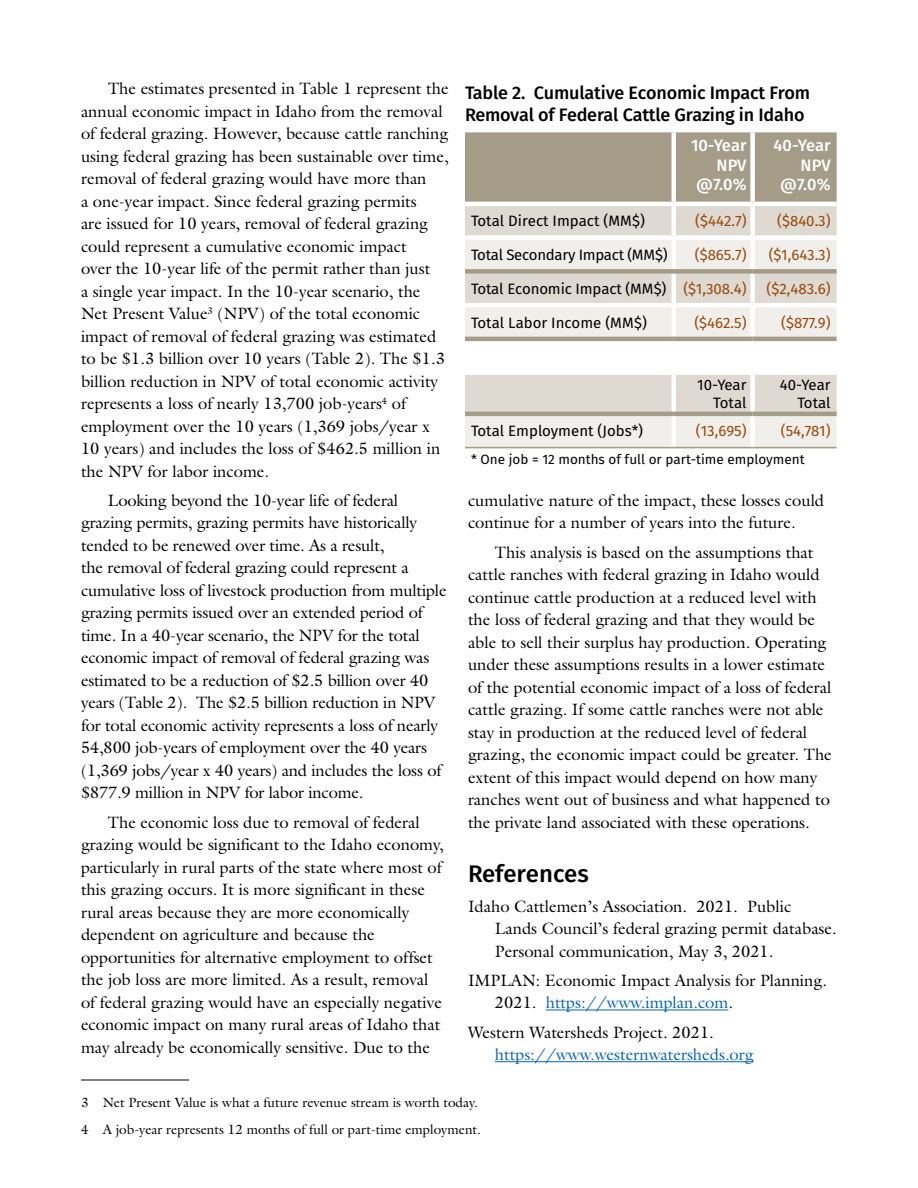
<style>
.page{position:relative;width:918px;height:1188px;background:#fff}
.page>*{position:absolute;margin:0;border:0;box-sizing:border-box;transform-origin:0 0}
.header2{font:500 24px "Fira Sans";color:#000}
.table_label{font:500 18px/21.6px "Fira Sans";letter-spacing:-.01em;color:#000}
.text{font:16.5px/22.5px "Galliard";color:#000}
.references{font:16.5px/22.5px "Galliard";color:#000}
.references-2{font:16.5px/22.5px "Galliard";color:#0563c1}
.table_header{font:500 16.5px/19.8px "Fira Sans";color:#fff;text-align:right}
.table_text{font:15px/18px "Fira Sans";color:#000;text-align:right}
.table_negative_chang{font:15px "Fira Sans";color:#994708}
.table_text-2{font:15px "Fira Sans";letter-spacing:-.02em;color:#000}
.Footnote_text{font:13.5px "Galliard";color:#000}
.table_text-3{font:13.5px "Fira Sans";color:#000}
.s1{color:#0563c1}
.s2{color:#000}
</style>
<div class="page">
<hr style="left:81px;top:1080px;width:108px;height:1px;background:#000">
<hr style="left:546px;top:1010px;width:182px;height:1px;background:#0563c1">
<hr style="left:495px;top:1061px;width:259px;height:1px;background:#0563c1">
<div style="left:465px;top:132px;width:372px;height:70px;background:#a49c87"></div>
<div style="left:465px;top:206px;width:372px;height:29px;background:#dedad1"></div>
<svg style="left:465px;top:240px;width:372px;height:207px;fill:#f1efeb"></svg>
<hr style="left:673px;top:341px;width:2px;height:29px;background:#fff">
<svg style="left:752px;top:341px;width:1px;height:29px"></svg>
<hr style="left:672px;top:206px;width:4px;height:29px;background:#fff">
<div style="left:750px;top:206px;width:5px;height:29px;background:#fff"></div>
<hr style="left:672px;top:240px;width:4px;height:29px;background:#fff">
<div style="left:750px;top:240px;width:5px;height:29px;background:#fff"></div>
<hr style="left:672px;top:307px;width:4px;height:30px;background:#fff">
<div style="left:750px;top:307px;width:5px;height:30px;background:#fff"></div>
<hr style="left:465px;top:337px;width:209px;height:4px;background:#a49c87">
<hr style="left:674px;top:337px;width:79px;height:4px;background:#a49c87">
<hr style="left:753px;top:337px;width:84px;height:4px;background:#a49c87">
<hr style="left:672px;top:132px;width:4px;height:70px;background:#fff">
<div style="left:750px;top:132px;width:5px;height:70px;background:#fff"></div>
<div style="left:465px;top:370px;width:209px;height:5px;background:#fff"></div>
<div style="left:674px;top:370px;width:79px;height:5px;background:#fff"></div>
<div style="left:753px;top:370px;width:84px;height:5px;background:#fff"></div>
<hr style="left:672px;top:375px;width:4px;height:37px;background:#fff">
<div style="left:750px;top:375px;width:5px;height:37px;background:#fff"></div>
<hr style="left:672px;top:274px;width:4px;height:29px;background:#fff">
<div style="left:750px;top:274px;width:5px;height:29px;background:#fff"></div>
<hr style="left:465px;top:303px;width:209px;height:4px;background:#fff">
<hr style="left:674px;top:303px;width:79px;height:4px;background:#fff">
<hr style="left:753px;top:303px;width:84px;height:4px;background:#fff">
<div style="left:465px;top:269px;width:209px;height:5px;background:#a49c87"></div>
<div style="left:674px;top:269px;width:79px;height:5px;background:#a49c87"></div>
<div style="left:753px;top:269px;width:84px;height:5px;background:#a49c87"></div>
<hr style="left:672px;top:416px;width:4px;height:31px;background:#fff">
<div style="left:750px;top:416px;width:5px;height:31px;background:#fff"></div>
<hr style="left:465px;top:412px;width:209px;height:4px;background:#a49c87">
<hr style="left:674px;top:412px;width:79px;height:4px;background:#a49c87">
<hr style="left:753px;top:412px;width:84px;height:4px;background:#a49c87">
<hr style="left:465px;top:447px;width:209px;height:1px;background:#a49c87">
<hr style="left:674px;top:447px;width:79px;height:1px;background:#a49c87">
<hr style="left:753px;top:447px;width:84px;height:1px;background:#a49c87">
<p class="text" style="left:81px;top:77px;width:369px;text-indent:27px">The estimates presented in Table 1 represent the annual economic impact in Idaho from the removal of federal grazing. However, because cattle ranching using federal grazing has been sustainable over time, removal of federal grazing would have more than<br>a one-year impact. Since federal grazing permits<br>are issued for 10 years, removal of federal grazing could represent a cumulative economic impact<br>over the 10-year life of the permit rather than just<br>a single year impact. In the 10-year scenario, the Net Present Value<sup>3</sup> (NPV) of the total economic</p>
<p class="text" style="left:81px;top:324px;width:365px">impact of removal of federal grazing was estimated to be $1.3 billion over 10 years (Table 2). The $1.3 billion reduction in NPV of total economic activity represents a loss of nearly 13,700 job-years<sup>4</sup> of employment over the 10 years (1,369 jobs/year x 10 years) and includes the loss of $462.5 million in the NPV for labor income.</p>
<p class="text" style="left:81px;top:489px;width:367px;text-indent:27px">Looking beyond the 10-year life of federal grazing permits, grazing permits have historically tended to be renewed over time. As a result,<br>the removal of federal grazing could represent a cumulative loss of livestock production from multiple grazing permits issued over an extended period of time. In a 40-year scenario, the NPV for the total economic impact of removal of federal grazing was estimated to be a reduction of $2.5 billion over 40 years (Table 2). The $2.5 billion reduction in NPV for total economic activity represents a loss of nearly 54,800 job-years of employment over the 40 years (1,369 jobs/year x 40 years) and includes the loss of $877.9 million in NPV for labor income.</p>
<p class="text" style="left:81px;top:811px;width:364px;text-indent:27px">The economic loss due to removal of federal grazing would be significant to the Idaho economy, particularly in rural parts of the state where most of this grazing occurs. It is more significant in these rural areas because they are more economically dependent on agriculture and because the opportunities for alternative employment to offset the job loss are more limited. As a result, removal of federal grazing would have an especially negative economic impact on many rural areas of Idaho that may already be economically sensitive. Due to the</p>
<p class="table_label" style="left:465px;top:82px;width:347px">Table 2. Cumulative Economic Impact From<br>Removal of Federal Cattle Grazing in Idaho</p>
<p class="table_header" style="left:691px;top:135px;width:57px">10-Year<br>NPV</p>
<p class="table_header" style="left:696px;top:175px;width:52px">@7.0%</p>
<p class="table_header" style="left:773px;top:135px;width:59px">40-Year<br>NPV</p>
<p class="table_header" style="left:780px;top:175px;width:52px">@7.0%</p>
<p class="table_text" style="left:471px;top:212px;width:176px">Total Direct Impact (MM$)</p>
<p class="table_negative_chang" style="left:695px;top:211px;width:53px">($442.7)</p>
<p class="table_negative_chang" style="left:777px;top:211px;width:55px">($840.3)</p>
<p class="table_text-2" style="left:471px;top:244px;width:198px">Total Secondary Impact (MM$)</p>
<p class="table_negative_chang" style="left:695px;top:244px;width:53px">($865.7)</p>
<p class="table_negative_chang" style="left:769px;top:244px;width:63px">($1,643.3)</p>
<p class="table_text" style="left:471px;top:280px;width:197px">Total Economic Impact (MM$)</p>
<p class="table_negative_chang" style="left:683px;top:278px;width:65px">($1,308.4)</p>
<p class="table_negative_chang" style="left:767px;top:278px;width:66px">($2,483.6)</p>
<p class="table_text" style="left:471px;top:313px;width:177px">Total Labor Income (MM$)</p>
<p class="table_negative_chang" style="left:694px;top:312px;width:54px">($462.5)</p>
<p class="table_negative_chang" style="left:781px;top:312px;width:51px">($877.9)</p>
<p class="table_text" style="left:697px;top:376px;width:51px">10-Year<br>Total</p>
<p class="table_text" style="left:780px;top:376px;width:52px">40-Year<br>Total</p>
<p class="table_text" style="left:471px;top:422px;width:174px">Total Employment (Jobs*)</p>
<p class="table_negative_chang" style="left:696px;top:421px;width:52px">(13,695)</p>
<p class="table_negative_chang" style="left:781px;top:421px;width:51px">(54,781)</p>
<p class="table_text-3" style="left:471px;top:450px;width:335px">* One job = 12 months of full or part-time employment</p>
<p class="text" style="left:468px;top:489px;width:358px">cumulative nature of the impact, these losses could continue for a number of years into the future.</p>
<p class="text" style="left:468px;top:540px;width:365px;text-indent:27px">This analysis is based on the assumptions that cattle ranches with federal grazing in Idaho would continue cattle production at a reduced level with the loss of federal grazing and that they would be able to sell their surplus hay production. Operating under these assumptions results in a lower estimate of the potential economic impact of a loss of federal cattle grazing. If some cattle ranches were not able stay in production at the reduced level of federal grazing, the economic impact could be greater. The extent of this impact would depend on how many ranches went out of business and what happened to the private land associated with these operations.</p>
<p class="header2" style="left:468px;top:857px;width:122px">References</p>
<p class="references" style="left:495px;top:894px;width:343px;text-indent:-27px">Idaho Cattlemen’s Association. 2021. Public<br>Lands Council’s federal grazing permit database.<br>Personal communication, May 3, 2021.</p>
<p class="references" style="left:495px;top:969px;width:334px;text-indent:-27px">IMPLAN: Economic Impact Analysis for Planning.<br>2021. <span class="s1">https://www.implan.com</span>.</p>
<p class="references-2" style="left:495px;top:1021px;width:260px;text-indent:-27px"><span class="s2">Western Watersheds Project. 2021. </span>https://www.westernwatersheds.org</p>
<p class="Footnote_text" style="left:81px;top:1094px;width:398px">3 Net Present Value is what a future revenue stream is worth today.</p>
<p class="Footnote_text" style="left:81px;top:1121px;width:401px">4 A job-year represents 12 months of full or part-time employment.</p>
</div>
